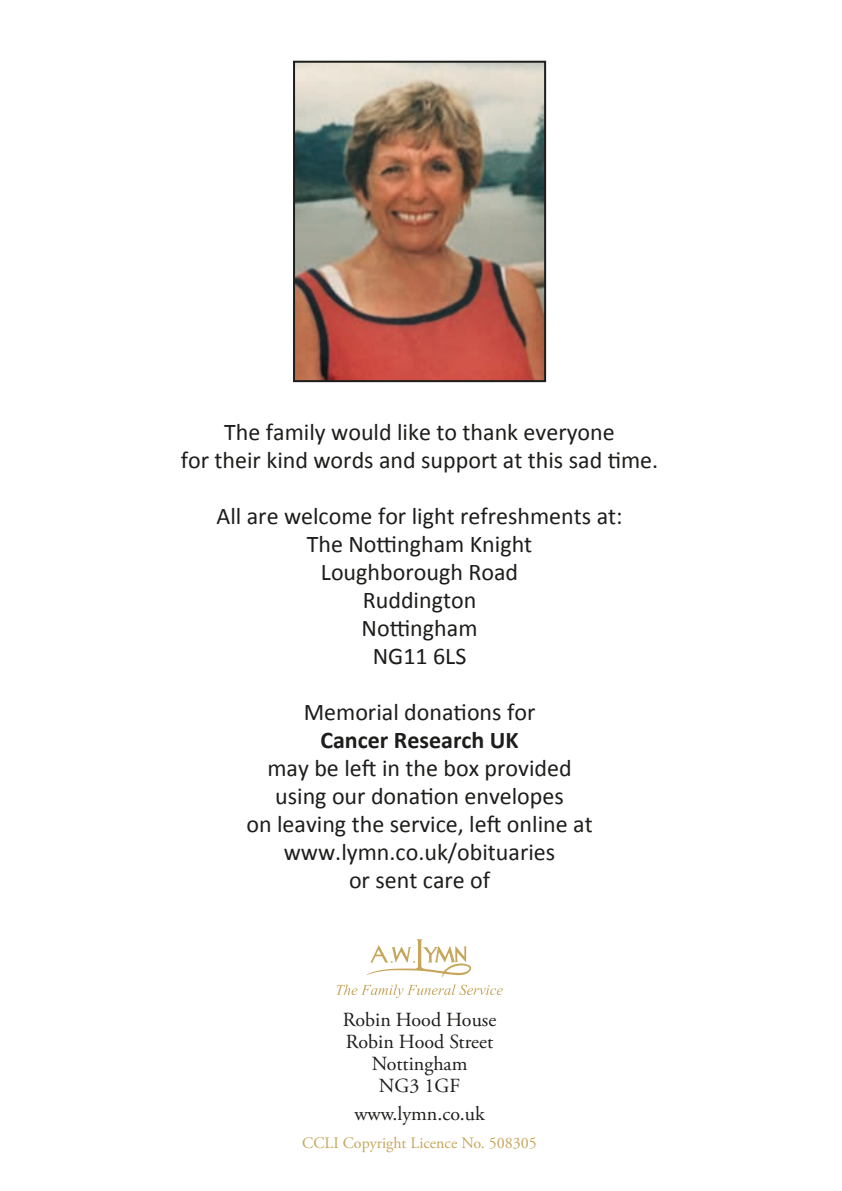
<style>
.page{position:relative;width:842px;height:1191px;background:#fff}
.page>*{position:absolute;margin:0;border:0;box-sizing:border-box;transform-origin:0 0}
.t1{font:24px/28px "Calibri";color:#1d1d1b;text-align:center}
.t2{font:700 24px "Calibri";color:#1d1d1b}
.t3{font:20px/22px "Adobe Garamond Pro";color:#1d1d1b;text-align:center}
.t4{font:16px "Adobe Garamond Pro";color:#c6a65b}
</style>
<div class="page">
<img style="left:296px;top:64px;width:247px;height:315px">
<div style="left:293px;top:61px;width:253px;height:321px;border:2px solid #1d1d1b"></div>
<svg style="left:336px;top:939px;width:167px;height:59px"></svg>
<p class="t1" style="left:181px;top:418px;width:479px">The family would like to thank everyone<br>for their kind words and support at this sad time.</p>
<p class="t1" style="left:216px;top:502px;width:408px">All are welcome for light refreshments at:<br>The Nottingham Knight<br>Loughborough Road<br>Ruddington<br>Nottingham<br>NG11 6LS</p>
<p class="t1" style="left:304px;top:698px;width:233px">Memorial donations for</p>
<p class="t2" style="left:320px;top:725px;width:200px">Cancer Research UK</p>
<p class="t1" style="left:246px;top:754px;width:348px">may be left in the box provided using our donation envelopes<br>on leaving the service, left online at www.lymn.co.uk/obituaries<br>or sent care of</p>
<p class="t3" style="left:343px;top:1009px;width:155px">Robin Hood House<br>Robin Hood Street<br>Nottingham<br>NG3 1GF</p>
<p class="t3" style="left:354px;top:1103px;width:132px">www.lymn.co.uk</p>
<p class="t4" style="left:302px;top:1133px;width:236px">CCLI Copyright Licence No. 508305</p>
</div>
